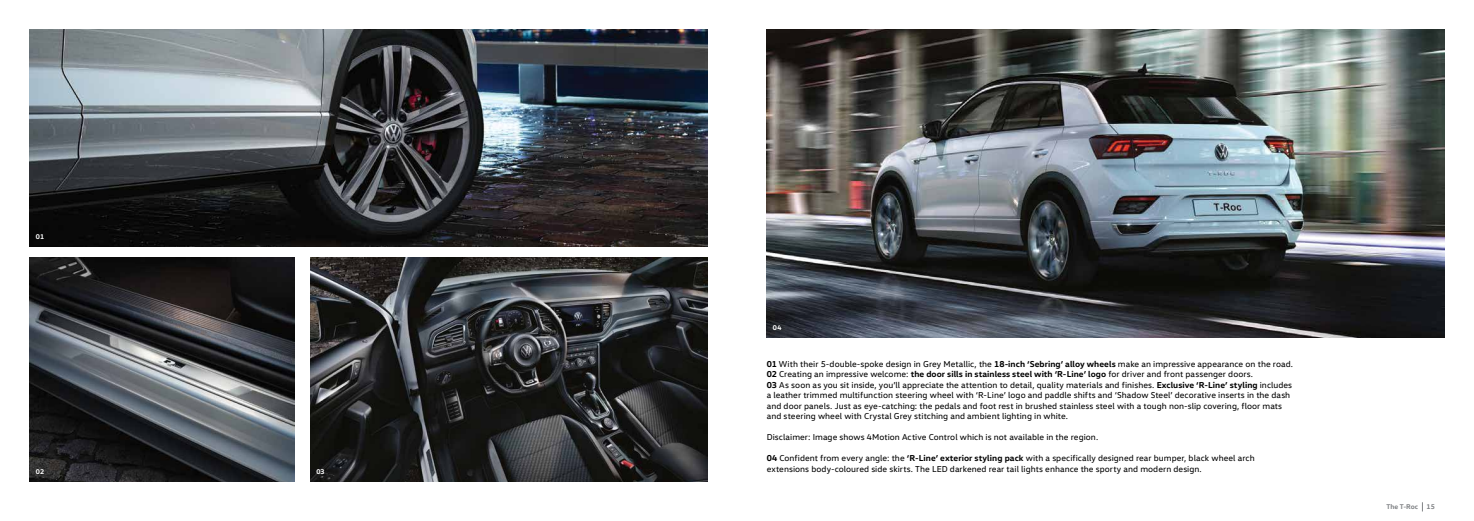
<style>
.page{position:relative;width:1474px;height:521px;background:#fff}
.page>*{position:absolute;margin:0;border:0;box-sizing:border-box;transform-origin:0 0}
.t1{font:8.75px/10.5px "VW Head";letter-spacing:.005em;color:#000}
.t2{font:700 7px "VW Head";color:#808285}
.t3{font:700 7px "VW Head";letter-spacing:.005em;color:#fff}
.s1{font-weight:700}
</style>
<div class="page">
<img style="left:30px;top:258px;width:264px;height:223px">
<img style="left:30px;top:30px;width:677px;height:217px">
<img style="left:310px;top:258px;width:397px;height:223px">
<img style="left:766px;top:30px;width:678px;height:307px">
<p class="t3" style="left:36px;top:232px;width:10px">01</p>
<p class="t3" style="left:36px;top:467px;width:10px">02</p>
<p class="t3" style="left:316px;top:467px;width:10px">03</p>
<p class="t3" style="left:773px;top:323px;width:10px">04</p>
<p class="t1" style="left:766px;top:358px;width:528px"><span class="s1">01</span> With their 5-double-spoke design in Grey Metallic, the <span class="s1">18-inch ‘Sebring’ alloy wheels</span> make an impressive appearance on the road.<br><span class="s1">02</span> Creating an impressive welcome: <span class="s1">the door sills in stainless steel with ‘R-Line’ logo</span> for driver and front passenger doors.<br><span class="s1">03</span> As soon as you sit inside, you’ll appreciate the attention to detail, quality materials and finishes. <span class="s1">Exclusive ‘R-Line’ styling</span> includes a leather trimmed multifunction steering wheel with ‘R-Line’ logo and paddle shifts and ‘Shadow Steel’ decorative inserts in the dash and door panels. Just as eye-catching: the pedals and foot rest in brushed stainless steel with a tough non-slip covering, floor mats and steering wheel with Crystal Grey stitching and ambient lighting in white.</p>
<p class="t1" style="left:766px;top:431px;width:333px">Disclaimer: Image shows 4Motion Active Control which is not available in the region.</p>
<p class="t1" style="left:766px;top:452px;width:489px"><span class="s1">04</span> Confident from every angle: the <span class="s1">‘R-Line’ exterior styling pack</span> with a specifically designed rear bumper, black wheel arch extensions body-coloured side skirts. The LED darkened rear tail lights enhance the sporty and modern design.</p>
<p class="t2" style="left:1386px;top:502px;width:33px">The T-Roc</p>
<p class="t2" style="left:1426px;top:502px;width:10px">15</p>
</div>
